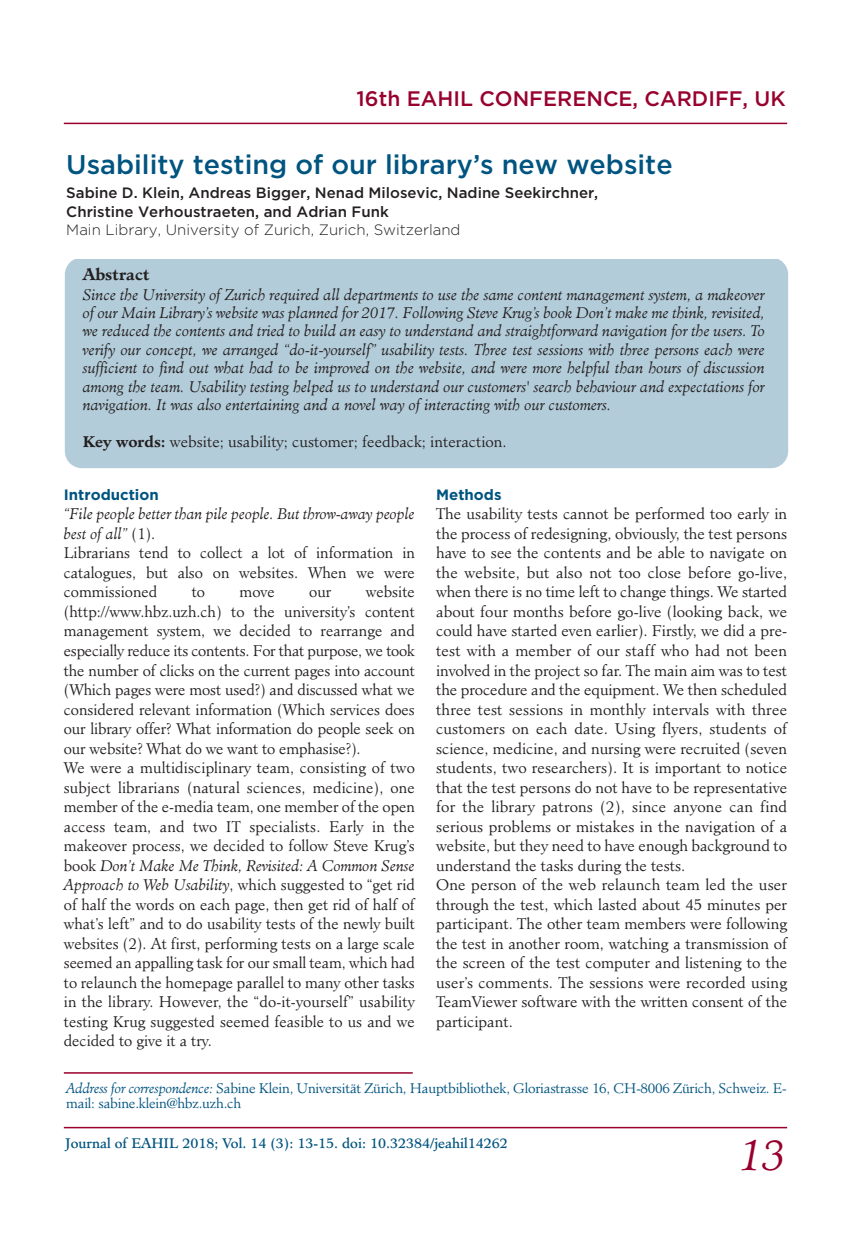
<style>
.page{position:relative;width:851px;height:1234px;background:#fff}
.page>*{position:absolute;margin:0;border:0;box-sizing:border-box;transform-origin:0 0}
.t1{font:italic 300 42px "Minister";color:#98012d}
.t2{font:500 27px "Gotham";color:#005480}
.t3{font:500 21px "Gotham";color:#98012d}
.t4{font:700 15.75px "Minister";color:#231f20}
.t5{font:300 15px/19.5px "Minister";color:#231f20}
.t6{font:italic 300 15px/18.5px "Minister";color:#231f20;text-align:justify}
.t7{font:500 15px/19px "Gotham";color:#231f20}
.t8{font:300 15px "Gotham";color:#231f20}
.t9{font:700 15px "Gotham";color:#005480}
.t10{font:300 13.5px/15px "Minister";letter-spacing:-.015em;color:#005480}
.t11{font:13.5px "Minister";color:#005480}
.s1{font-weight:700}
.s2{font-style:italic}
</style>
<div class="page">
<hr style="left:64px;top:1126px;width:723px;height:2px;background:#98012d">
<hr style="left:64px;top:123px;width:723px;height:1px;background:#98012d">
<div style="left:65px;top:257px;width:723px;height:211px;background:#b3ccd9;border-radius:17px"></div>
<div style="left:65px;top:153px;width:723px;height:106px;background:#fff"></div>
<hr style="left:64px;top:1071px;width:348px;height:2px;background:#98012d">
<h3 class="t3" style="left:356px;top:87px;width:430px">16th EAHIL CONFERENCE, CARDIFF, UK</h3>
<h2 class="t2" style="left:66px;top:149px;width:607px">Usability testing of our library’s new website</h2>
<p class="t7" style="left:66px;top:183px;width:533px">Sabine D. Klein, Andreas Bigger, Nenad Milosevic, Nadine Seekirchner,<br>Christine Verhoustraeten, and Adrian Funk</p>
<p class="t8" style="left:66px;top:221px;width:395px">Main Library, University of Zurich, Zurich, Switzerland</p>
<p class="t4" style="left:83px;top:265px;width:68px">Abstract</p>
<p class="t6" style="left:83px;top:286px;width:683px">Since the University of Zurich required all departments to use the same content management system, a makeover of our Main Library’s website was planned for 2017. Following Steve Krug’s book Don’t make me think, revisited, we reduced the contents and tried to build an easy to understand and straightforward navigation for the users. To verify our concept, we arranged “do-it-yourself” usability tests. Three test sessions with three persons each were sufficient to find out what had to be improved on the website, and were more helpful than hours of discussion among the team. Usability testing helped us to understand our customers' search behaviour and expectations for navigation. It was also entertaining and a novel way of interacting with our customers.</p>
<p class="t5" style="left:83px;top:432px;width:425px"><span class="s1">Key words:</span> website; usability; customer; feedback; interaction.</p>
<p class="t9" style="left:64px;top:486px;width:96px">Introduction</p>
<p class="t5" style="left:64px;top:504px;width:352px"><span class="s2">“File people better than pile people. But throw-away people best of all”</span> (1).<br>Librarians tend to collect a lot of information in catalogues, but also on websites. When we were commissioned</p>
<p class="t5" style="left:64px;top:582px;width:352px;text-indent:302px">website (http://www.hbz.uzh.ch) to the university’s content management system, we decided to rearrange and especially reduce its contents. For that purpose, we took the number of clicks on the current pages into account (Which pages were most used?) and discussed what we considered relevant information (Which services does our library offer? What information do people seek on our website? What do we want to emphasise?).<br>We were a multidisciplinary team, consisting of two subject librarians (natural sciences, medicine), one member of the e-media team, one member of the open access team, and two IT specialists. Early in the makeover process, we decided to follow Steve Krug’s book <span class="s2">Don’t Make Me Think, Revisited: A Common Sense Approach to Web Usability</span>, which suggested to “get rid of half the words on each page, then get rid of half of what’s left” and to do usability tests of the newly built websites (2). At first, performing tests on a large scale seemed an appalling task for our small team, which had to relaunch the homepage parallel to many other tasks in the library. However, the “do-it-yourself” usability testing Krug suggested seemed feasible to us and we decided to give it a try.</p>
<p class="t5" style="left:192px;top:582px;width:15px">to</p>
<p class="t5" style="left:239px;top:582px;width:37px">move</p>
<p class="t5" style="left:309px;top:582px;width:24px">our</p>
<p class="t9" style="left:436px;top:486px;width:67px">Methods</p>
<p class="t5" style="left:436px;top:504px;width:352px">The usability tests cannot be performed too early in the process of redesigning, obviously, the test persons have to see the contents and be able to navigate on the website, but also not too close before go-live, when there is no time left to change things. We started about four months before go-live (looking back, we could have started even earlier). Firstly, we did a pre&shy;test with a member of our staff who had not been involved in the project so far. The main aim was to test the procedure and the equipment. We then scheduled three test sessions in monthly intervals with three customers on each date. Using flyers, students of science, medicine, and nursing were recruited (seven students, two researchers). It is important to notice that the test persons do not have to be representative for the library patrons (2), since anyone can find serious problems or mistakes in the navigation of a website, but they need to have enough background to understand the tasks during the tests.<br>One person of the web relaunch team led the user through the test, which lasted about 45 minutes per participant. The other team members were following the test in another room, watching a transmission of the screen of the test computer and listening to the user’s comments. The sessions were recorded using TeamViewer software with the written consent of the participant.</p>
<p class="t10" style="left:66px;top:1080px;width:721px"><span class="s2">Address for correspondence:</span> Sabine Klein, Universität Zürich, Hauptbibliothek, Gloriastrasse 16, CH-8006 Zürich, Schweiz. E&shy;mail: sabine.klein@hbz.uzh.ch</p>
<p class="t11" style="left:65px;top:1134px;width:444px">Journal of EAHIL 2018; Vol. 14 (3): 13-15. doi: 10.32384/jeahil14262</p>
<h1 class="t1" style="left:738px;top:1136px;width:48px">13</h1>
</div>
